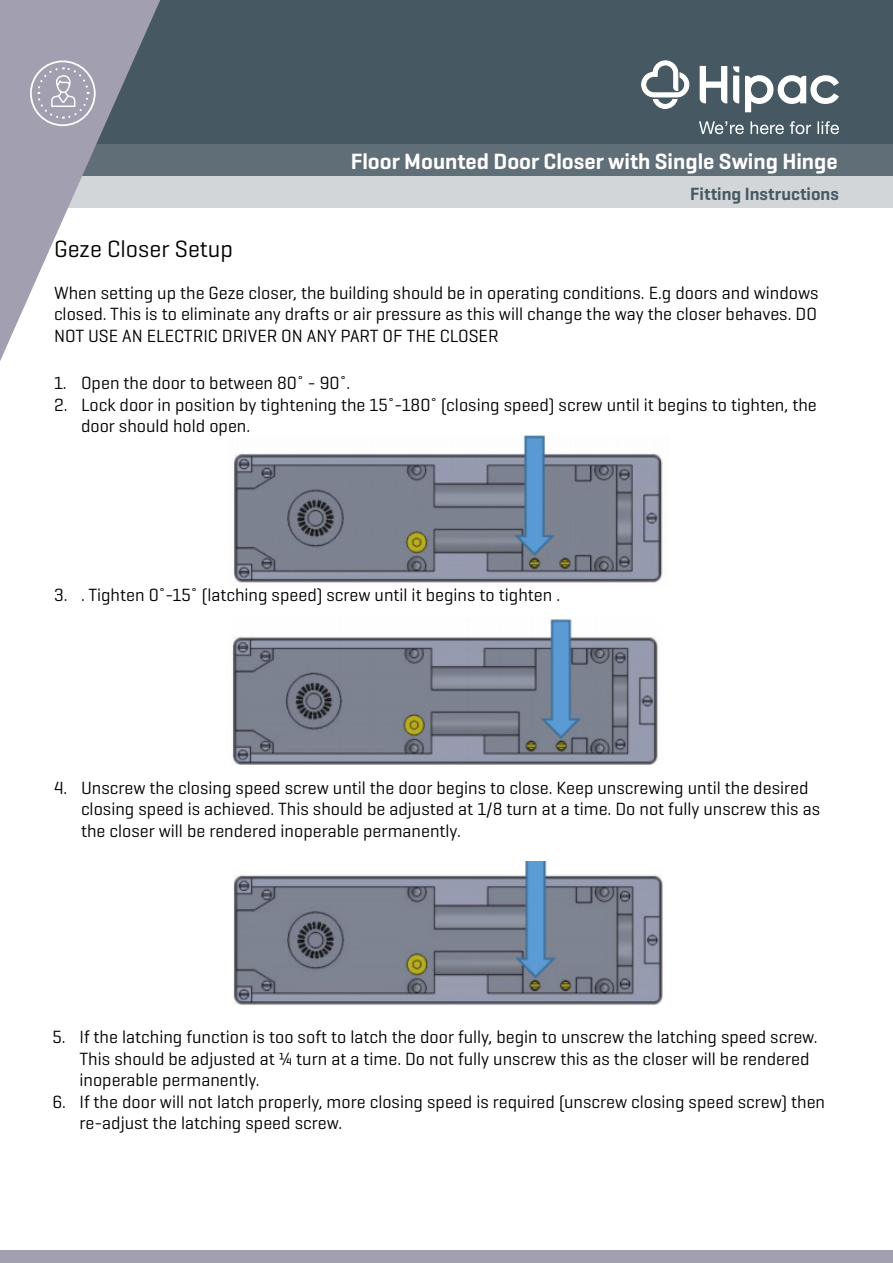
<style>
.page{position:relative;width:893px;height:1263px;background:#fff}
.page>*{position:absolute;margin:0;border:0;box-sizing:border-box;transform-origin:0 0}
.t1{font:24px "Geogrotesque";color:#000}
.t2{font:600 22.5px "Geogrotesque";color:#fff}
.t3{font:18px/21.6px "Geogrotesque";color:#000}
.t4{font:600 18px "Geogrotesque";color:#465962}
</style>
<div class="page">
<div style="left:0;top:0;width:893px;height:145px;background:#465962"></div>
<div style="left:0;top:145px;width:893px;height:31px;background:#606e77"></div>
<div style="left:0;top:176px;width:893px;height:32px;background:#d2d6d9"></div>
<svg style="left:0;top:0;width:163px;height:361px;fill:#a29fb0"></svg>
<svg style="left:641px;top:60px;width:49px;height:49px"></svg>
<svg style="left:699px;top:121px;width:140px;height:13px"></svg>
<svg style="left:745px;top:75px;width:94px;height:37px"></svg>
<svg style="left:733px;top:66px;width:6px;height:37px"></svg>
<svg style="left:700px;top:66px;width:27px;height:37px"></svg>
<div style="left:30px;top:60px;width:66px;height:66px;border:2px solid #fff;border-radius:50%"></div>
<svg style="left:36px;top:66px;width:54px;height:54px;background:#aeabba"></svg>
<div style="left:0;top:1251px;width:893px;height:12px;background:#a29fb0"></div>
<img style="left:233px;top:435px;width:430px;height:148px">
<img style="left:232px;top:617px;width:426px;height:147px">
<img style="left:233px;top:861px;width:430px;height:144px">
<p class="t1" style="left:54px;top:234px;width:181px">Geze Closer Setup</p>
<p class="t2" style="left:351px;top:147px;width:489px">Floor Mounted Door Closer with Single Swing Hinge</p>
<p class="t4" style="left:690px;top:183px;width:150px">Fitting Instructions</p>
<p class="t3" style="left:54px;top:281px;width:766px;text-align:justify">When setting up the Geze closer, the building should be in operating conditions. E.g doors and windows closed. This is to eliminate any drafts or air pressure as this will change the way the closer behaves. DO NOT USE AN ELECTRIC DRIVER ON ANY PART OF THE CLOSER</p>
<p class="t3" style="left:54px;top:372px;width:298px">1. Open the door to between 80˚ - 90˚.</p>
<p class="t3" style="left:81px;top:393px;width:737px;text-indent:-27px">2. Lock door in position by tightening the 15˚-180˚ (closing speed) screw until it begins to tighten, the door should hold open.</p>
<p class="t3" style="left:54px;top:583px;width:508px">3. . Tighten 0˚-15˚ (latching speed) screw until it begins to tighten .</p>
<p class="t3" style="left:81px;top:776px;width:741px;text-indent:-27px">4. Unscrew the closing speed screw until the door begins to close. Keep unscrewing until the desired closing speed is achieved. This should be adjusted at 1/8 turn at a time. Do not fully unscrew this as the closer will be rendered inoperable permanently.</p>
<p class="t3" style="left:79px;top:1025px;width:740px;text-indent:-27px">5. If the latching function is too soft to latch the door fully, begin to unscrew the latching speed screw.<br>This should be adjusted at ¼ turn at a time. Do not fully unscrew this as the closer will be rendered inoperable permanently.</p>
<p class="t3" style="left:79px;top:1090px;width:747px;text-indent:-27px">6. If the door will not latch properly, more closing speed is required (unscrew closing speed screw) then re-adjust the latching speed screw.</p>
</div>
